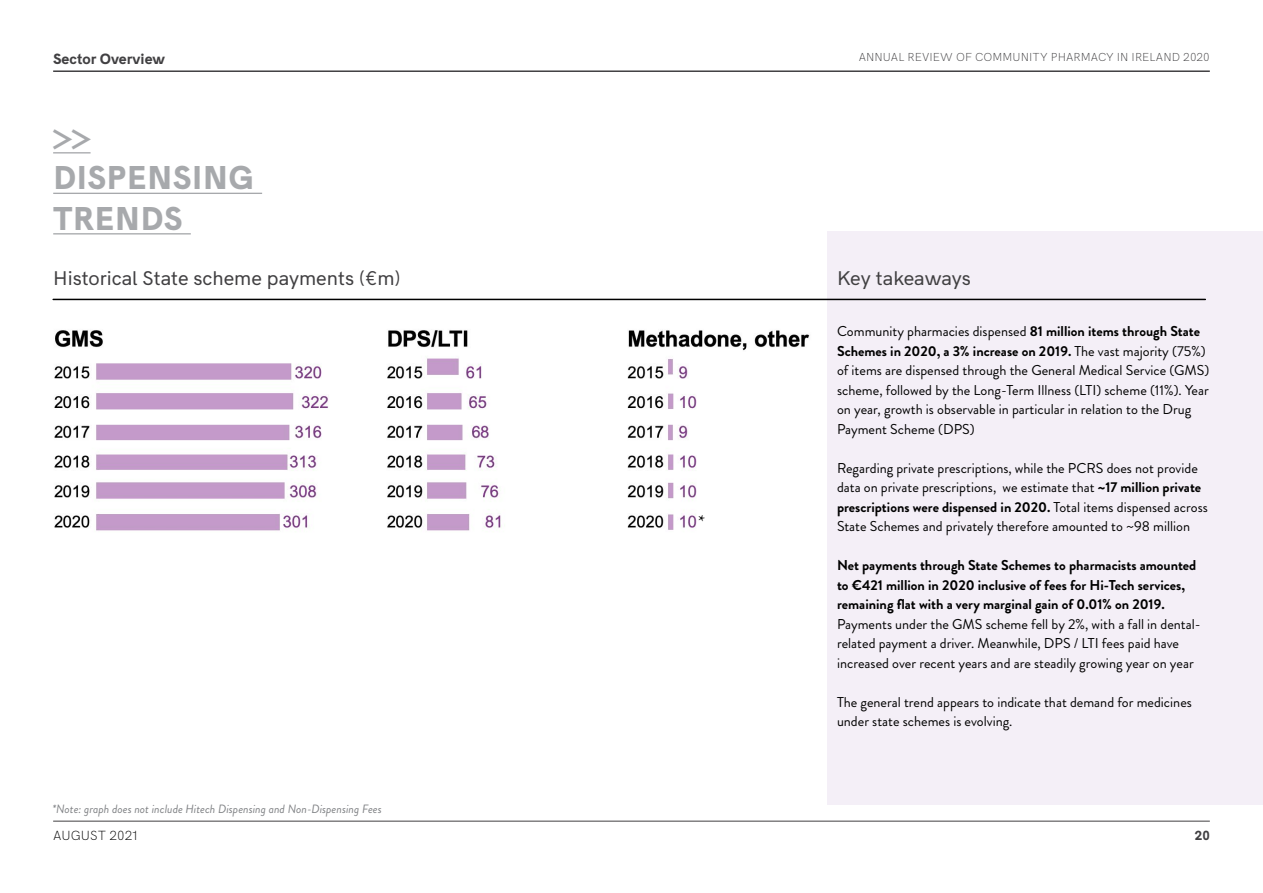
<style>
.page{position:relative;width:1263px;height:893px;background:#fff}
.page>*{position:absolute;margin:0;border:0;box-sizing:border-box;transform-origin:0 0}
.t1{font:900 30px/40.5px "Hanken Grotesk";letter-spacing:.005em;color:#a7a9ac}
.t2{font:500 18px "Hanken Grotesk";color:#414042}
.t3{font:18px "Minion Pro";color:#000}
.t4{font:14.25px/19.5px "Brandon Grotesque";color:#000}
.t5{font:700 14.25px/19.5px "Brandon Grotesque";color:#000}
.t6{font:900 13.5px "Hanken Grotesk";color:#414042}
.t7{font:italic 12px "Brandon Grotesque";color:#808285}
.t8{font:300 12px "Hanken Grotesk";color:#000}
.t9{font:900 12px "Hanken Grotesk";color:#414042}
.t10{font:300 10.5px "Hanken Grotesk";letter-spacing:.005em;color:#414042}
.s1{font-weight:700}
</style>
<div class="page">
<div style="left:827px;top:231px;width:436px;height:573px;background:#f4eff7"></div>
<hr style="left:53px;top:152px;width:38px;height:1px;background:#a7a9ac">
<hr style="left:53px;top:193px;width:209px;height:1px;background:#a7a9ac">
<hr style="left:53px;top:233px;width:138px;height:1px;background:#a7a9ac">
<hr style="left:53px;top:299px;width:1152px;height:1px;background:#000">
<hr style="left:53px;top:821px;width:1157px;height:1px;background:#414042">
<hr style="left:53px;top:70px;width:1157px;height:2px;background:#414042">
<img style="left:54px;top:330px;width:756px;height:201px">
<p class="t6" style="left:53px;top:47px;width:113px">Sector Overview</p>
<p class="t10" style="left:859px;top:48px;width:353px">ANNUAL REVIEW OF COMMUNITY PHARMACY IN IRELAND 2020</p>
<h1 class="t1" style="left:53px;top:115px;width:202px">&gt;&gt;<br>DISPENSING<br>TRENDS</h1>
<p class="t2" style="left:53px;top:262px;width:349px">Historical State scheme payments (€m)</p>
<p class="t7" style="left:52px;top:801px;width:331px">*Note: graph does not include Hitech Dispensing and Non-Dispensing Fees</p>
<p class="t8" style="left:53px;top:825px;width:86px">AUGUST 2021</p>
<p class="t3" style="left:698px;top:509px;width:9px">*</p>
<p class="t2" style="left:837px;top:262px;width:135px">Key takeaways</p>
<p class="t4" style="left:837px;top:322px;width:374px">Community pharmacies dispensed <span class="s1">81 million items through State Schemes in 2020, a 3% increase on 2019.</span> The vast majority (75%) of items are dispensed through the General Medical Service (GMS) scheme, followed by the Long-Term Illness (LTI) scheme (11%). Year on year, growth is observable in particular in relation to the Drug Payment Scheme (DPS)</p>
<p class="t4" style="left:837px;top:458px;width:372px">Regarding private prescriptions, while the PCRS does not provide data on private prescriptions, we estimate that <span class="s1">~17 million private prescriptions were dispensed in 2020.</span> Total items dispensed across State Schemes and privately therefore amounted to ~98 million</p>
<p class="t5" style="left:837px;top:556px;width:361px">Net payments through State Schemes to pharmacists amounted to €421 million in 2020 inclusive of fees for Hi-Tech services, remaining flat with a very marginal gain of 0.01% on 2019.</p>
<p class="t4" style="left:837px;top:614px;width:365px">Payments under the GMS scheme fell by 2%, with a fall in dental&shy;related payment a driver. Meanwhile, DPS / LTI fees paid have increased over recent years and are steadily growing year on year</p>
<p class="t4" style="left:837px;top:692px;width:356px">The general trend appears to indicate that demand for medicines under state schemes is evolving.</p>
<p class="t9" style="left:1195px;top:825px;width:16px">20</p>
</div>
